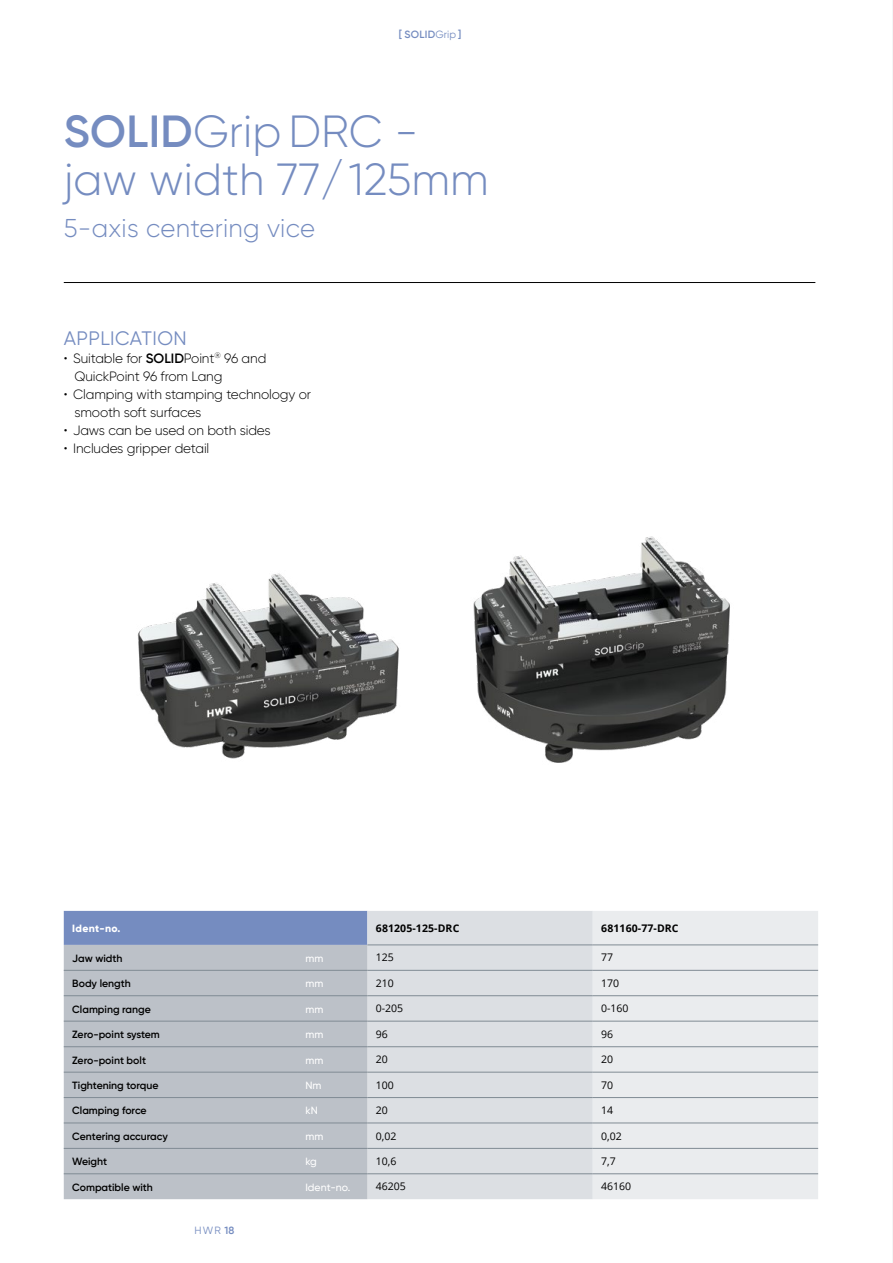
<style>
.page{position:relative;width:893px;height:1263px;background:#fff}
.page>*{position:absolute;margin:0;border:0;box-sizing:border-box;transform-origin:0 0}
.t1{font:300 45px/48px "Gilroy";color:#758cc0}
.t2{font:300 25.8px "Gilroy";letter-spacing:.01em;color:#758cc0}
.t3{font:19.5px "Gilroy";letter-spacing:.02em;color:#758cc0}
.t4{font:300 13.5px/18px "Gilroy";letter-spacing:-.01em;color:#000}
.t5{font:600 10.5px "Gilroy";color:#000}
.t6{font:10.5px "Open Sans";color:#000}
.t7{font:700 10.5px "Open Sans";letter-spacing:.01em;color:#000}
.t8{font:500 10.5px "Gilroy";color:#fff}
.t9{font:600 10.5px "Gilroy";letter-spacing:.02em;color:#758cc0}
.t10{font:800 10.5px "Gilroy";letter-spacing:.03em;color:#fff}
.t11{font:10.5px "Gilroy";color:#758cc0}
.s1{font-weight:400}
.s2{font-weight:600}
</style>
<div class="page">
<svg style="left:892px;top:0;width:1px;height:1263px"></svg>
<hr style="left:64px;top:282px;width:751px;height:1px;background:#000">
<img style="left:137px;top:573px;width:262px;height:186px">
<img style="left:473px;top:536px;width:257px;height:227px">
<div style="left:64px;top:911px;width:303px;height:34px;background:#758cc0"></div>
<div style="left:367px;top:911px;width:226px;height:288px;background:#dcdfe3"></div>
<div style="left:593px;top:911px;width:225px;height:288px;background:#eaecee"></div>
<div style="left:64px;top:945px;width:303px;height:254px;background:#bcc1c8"></div>
<hr style="left:64px;top:970px;width:233px;height:1px;background:#808b94">
<hr style="left:297px;top:970px;width:70px;height:1px;background:#808b94">
<hr style="left:367px;top:970px;width:226px;height:1px;background:#808b94">
<hr style="left:593px;top:970px;width:225px;height:1px;background:#808b94">
<hr style="left:64px;top:995px;width:233px;height:1px;background:#808b94">
<hr style="left:297px;top:995px;width:70px;height:1px;background:#808b94">
<hr style="left:367px;top:995px;width:226px;height:1px;background:#808b94">
<hr style="left:593px;top:995px;width:225px;height:1px;background:#808b94">
<hr style="left:64px;top:1021px;width:233px;height:1px;background:#808b94">
<hr style="left:297px;top:1021px;width:70px;height:1px;background:#808b94">
<hr style="left:367px;top:1021px;width:226px;height:1px;background:#808b94">
<hr style="left:593px;top:1021px;width:225px;height:1px;background:#808b94">
<hr style="left:64px;top:1046px;width:233px;height:1px;background:#808b94">
<hr style="left:297px;top:1046px;width:70px;height:1px;background:#808b94">
<hr style="left:367px;top:1046px;width:226px;height:1px;background:#808b94">
<hr style="left:593px;top:1046px;width:225px;height:1px;background:#808b94">
<hr style="left:64px;top:1072px;width:233px;height:1px;background:#808b94">
<hr style="left:297px;top:1072px;width:70px;height:1px;background:#808b94">
<hr style="left:367px;top:1072px;width:226px;height:1px;background:#808b94">
<hr style="left:593px;top:1072px;width:225px;height:1px;background:#808b94">
<hr style="left:64px;top:1097px;width:233px;height:1px;background:#808b94">
<hr style="left:297px;top:1097px;width:70px;height:1px;background:#808b94">
<hr style="left:367px;top:1097px;width:226px;height:1px;background:#808b94">
<hr style="left:593px;top:1097px;width:225px;height:1px;background:#808b94">
<hr style="left:64px;top:1122px;width:233px;height:1px;background:#808b94">
<hr style="left:297px;top:1122px;width:70px;height:1px;background:#808b94">
<hr style="left:367px;top:1122px;width:226px;height:1px;background:#808b94">
<hr style="left:593px;top:1122px;width:225px;height:1px;background:#808b94">
<hr style="left:64px;top:1148px;width:233px;height:1px;background:#808b94">
<hr style="left:297px;top:1148px;width:70px;height:1px;background:#808b94">
<hr style="left:367px;top:1148px;width:226px;height:1px;background:#808b94">
<hr style="left:593px;top:1148px;width:225px;height:1px;background:#808b94">
<hr style="left:64px;top:1173px;width:233px;height:1px;background:#808b94">
<hr style="left:297px;top:1173px;width:70px;height:1px;background:#808b94">
<hr style="left:367px;top:1173px;width:226px;height:1px;background:#808b94">
<hr style="left:593px;top:1173px;width:225px;height:1px;background:#808b94">
<hr style="left:367px;top:944px;width:226px;height:1px;background:#808b94">
<hr style="left:593px;top:944px;width:225px;height:1px;background:#808b94">
<p class="t9" style="left:399px;top:28px;width:64px">[ SOLID<span class="s1">Grip</span> ]</p>
<h1 class="t1" style="left:64px;top:106px;width:427px"><span class="s2">SOLID</span>Grip DRC - jaw width 77/125mm</h1>
<h2 class="t2" style="left:64px;top:212px;width:253px">5-axis centering vice</h2>
<h3 class="t3" style="left:64px;top:326px;width:124px">APPLICATION</h3>
<p class="t4" style="left:74px;top:349px;width:193px;text-indent:-11px">• Suitable for <span class="s2">SOLID</span>Point<sup>®</sup> 96 and<br>QuickPoint 96 from Lang</p>
<p class="t4" style="left:74px;top:385px;width:238px;text-indent:-11px">• Clamping with stamping technology or smooth soft surfaces</p>
<p class="t4" style="left:64px;top:421px;width:208px">• Jaws can be used on both sides</p>
<p class="t4" style="left:64px;top:439px;width:147px">• Includes gripper detail</p>
<p class="t10" style="left:72px;top:922px;width:50px">Ident-no.</p>
<p class="t7" style="left:376px;top:921px;width:85px">681205-125-DRC</p>
<p class="t7" style="left:601px;top:921px;width:79px">681160-77-DRC</p>
<p class="t5" style="left:72px;top:952px;width:52px">Jaw width</p>
<p class="t8" style="left:305px;top:952px;width:19px">mm</p>
<p class="t6" style="left:376px;top:950px;width:20px">125</p>
<p class="t6" style="left:601px;top:950px;width:14px">77</p>
<p class="t5" style="left:72px;top:977px;width:60px">Body length</p>
<p class="t8" style="left:305px;top:977px;width:19px">mm</p>
<p class="t6" style="left:376px;top:976px;width:20px">210</p>
<p class="t6" style="left:601px;top:976px;width:20px">170</p>
<p class="t5" style="left:72px;top:1002px;width:80px">Clamping range</p>
<p class="t8" style="left:305px;top:1002px;width:19px">mm</p>
<p class="t6" style="left:376px;top:1001px;width:29px">0-205</p>
<p class="t6" style="left:601px;top:1001px;width:29px">0-160</p>
<p class="t5" style="left:72px;top:1028px;width:89px">Zero-point system</p>
<p class="t8" style="left:305px;top:1028px;width:19px">mm</p>
<p class="t6" style="left:376px;top:1027px;width:14px">96</p>
<p class="t6" style="left:601px;top:1027px;width:14px">96</p>
<p class="t5" style="left:72px;top:1053px;width:75px">Zero-point bolt</p>
<p class="t8" style="left:305px;top:1053px;width:19px">mm</p>
<p class="t6" style="left:376px;top:1052px;width:14px">20</p>
<p class="t6" style="left:601px;top:1052px;width:14px">20</p>
<p class="t5" style="left:72px;top:1079px;width:88px">Tightening torque</p>
<p class="t8" style="left:305px;top:1079px;width:18px">Nm</p>
<p class="t6" style="left:376px;top:1078px;width:20px">100</p>
<p class="t6" style="left:601px;top:1078px;width:14px">70</p>
<p class="t5" style="left:72px;top:1104px;width:76px">Clamping force</p>
<p class="t8" style="left:305px;top:1104px;width:14px">kN</p>
<p class="t6" style="left:376px;top:1103px;width:14px">20</p>
<p class="t6" style="left:601px;top:1103px;width:14px">14</p>
<p class="t5" style="left:72px;top:1130px;width:97px">Centering accuracy</p>
<p class="t8" style="left:305px;top:1130px;width:19px">mm</p>
<p class="t6" style="left:376px;top:1128px;width:22px">0,02</p>
<p class="t6" style="left:601px;top:1128px;width:22px">0,02</p>
<p class="t5" style="left:72px;top:1155px;width:37px">Weight</p>
<p class="t8" style="left:305px;top:1155px;width:13px">kg</p>
<p class="t6" style="left:376px;top:1154px;width:22px">10,6</p>
<p class="t6" style="left:601px;top:1154px;width:16px">7,7</p>
<p class="t5" style="left:72px;top:1180px;width:82px">Compatible with</p>
<p class="t8" style="left:305px;top:1180px;width:46px">Ident-no.</p>
<p class="t6" style="left:376px;top:1179px;width:32px">46205</p>
<p class="t6" style="left:601px;top:1179px;width:32px">46160</p>
<p class="t11" style="left:194px;top:1224px;width:42px">HWR <span class="s2">18</span></p>
</div>
